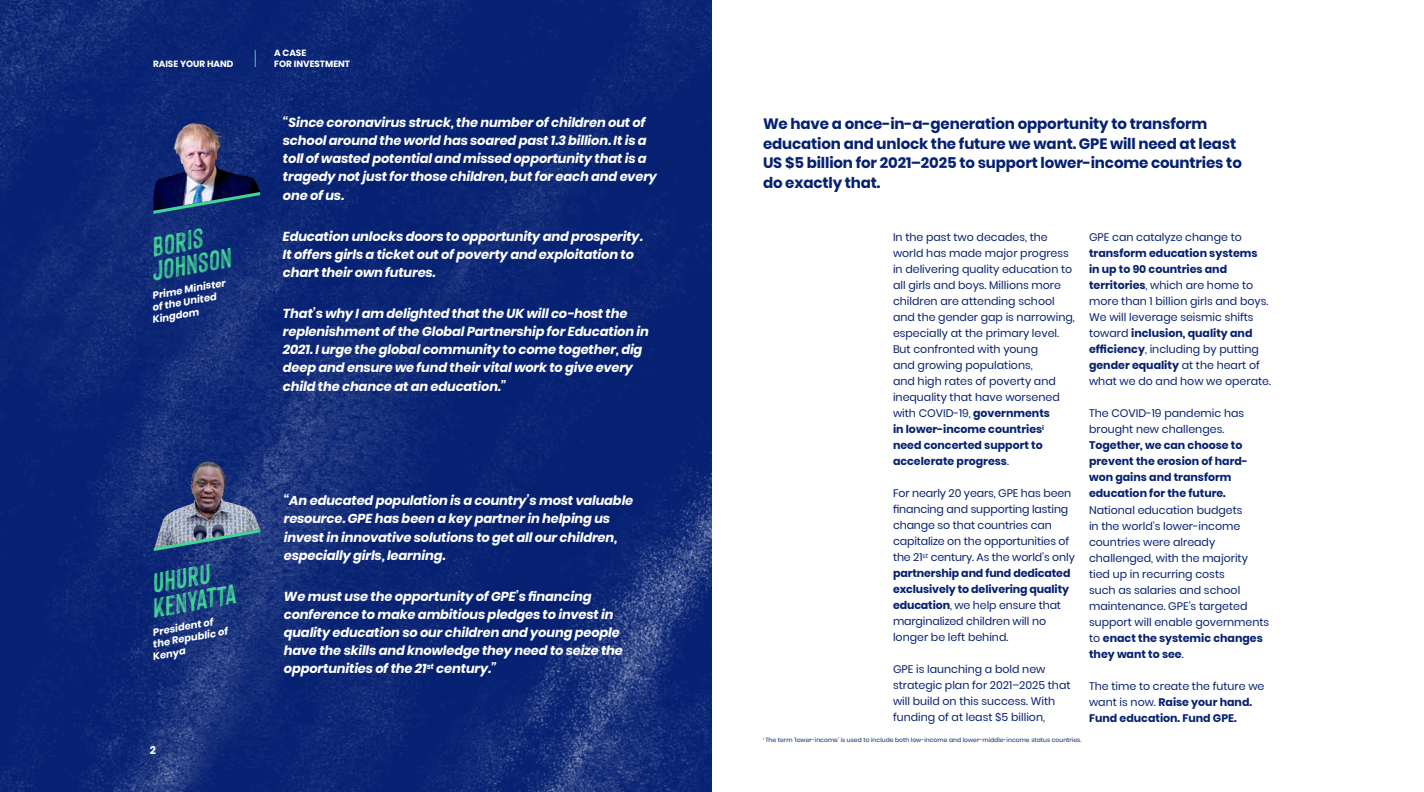
<style>
.page{position:relative;width:1424px;height:792px;background:#fff}
.page>*{position:absolute;margin:0;border:0;box-sizing:border-box;transform-origin:0 0}
.t1{font:italic 30px/24px "Hackney Personal Use Only";color:#42d696}
.t2{font:700 15px/19.5px "Poppins";letter-spacing:-.01em;color:#062172}
.t3{font:italic 700 13px/18.2px "Poppins";letter-spacing:-.01em;color:#fff}
.t4{font:11px/16px "Poppins";color:#062172}
.t5{font:700 11px/16px "Poppins";color:#062172}
.t6{font:700 11px "Poppins";color:#fff}
.t7{font:italic 700 10px/12px "Poppins";color:#fff}
.t8{font:700 9px "Poppins";color:#fff}
.t9{font:6px "Poppins";letter-spacing:.01em;color:#062172}
.s1{font-weight:700}
</style>
<div class="page">
<img style="left:0;top:0;width:712px;height:792px">
<img style="left:140px;top:119px;width:120px;height:94px">
<svg style="left:150px;top:190px;width:113px;height:26px;background:#244475"></svg>
<svg style="left:255px;top:50px;width:1px;height:17px"></svg>
<img style="left:111px;top:455px;width:170px;height:102px">
<svg style="left:151px;top:527px;width:112px;height:26px;background:#4a6a8f"></svg>
<p class="t8" style="left:274px;top:48px;width:34px">A CASE</p>
<p class="t8" style="left:153px;top:59px;width:82px">RAISE YOUR HAND</p>
<p class="t8" style="left:274px;top:59px;width:77px">FOR INVESTMENT</p>
<h1 class="t1" style="left:145px;top:235px;width:82px;rotate:-10deg">Boris<br>Johnson</h1>
<p class="t7" style="left:147px;top:290px;width:80px;text-indent:4px;rotate:-10deg">Prime Minister of the United<br>Kingdom</p>
<h1 class="t1" style="left:145px;top:572px;width:86px;rotate:-10deg">Uhuru<br>Kenyatta</h1>
<p class="t7" style="left:147px;top:627px;width:80px;text-indent:4px;rotate:-10deg">President of the Republic of<br>Kenya</p>
<p class="t6" style="left:150px;top:743px;width:8px">2</p>
<p class="t3" style="left:283px;top:113px;width:376px">“Since coronavirus struck, the number of children out of school around the world has soared past 1.3 billion. It is a toll of wasted potential and missed opportunity that is a tragedy not just for those children, but for each and every one of us.</p>
<p class="t3" style="left:283px;top:227px;width:361px">Education unlocks doors to opportunity and prosperity.<br>It offers girls a ticket out of poverty and exploitation to chart their own futures.</p>
<p class="t3" style="left:283px;top:304px;width:368px">That’s why I am delighted that the UK will co-host the replenishment of the Global Partnership for Education in 2021. I urge the global community to come together, dig deep and ensure we fund their vital work to give every child the chance at an education.”</p>
<p class="t3" style="left:284px;top:492px;width:351px">“An educated population is a country’s most valuable resource. GPE has been a key partner in helping us invest in innovative solutions to get all our children, especially girls, learning.</p>
<p class="t3" style="left:284px;top:587px;width:341px">We must use the opportunity of GPE’s financing conference to make ambitious pledges to invest in quality education so our children and young people have the skills and knowledge they need to seize the opportunities of the 21<sup>st</sup> century.”</p>
<h2 class="t2" style="left:763px;top:114px;width:480px">We have a once-in-a-generation opportunity to transform education and unlock the future we want. GPE will need at least US $5 billion for 2021–2025 to support lower-income countries to do exactly that.</h2>
<p class="t4" style="left:893px;top:230px;width:183px">In the past two decades, the world has made major progress in delivering quality education to all girls and boys. Millions more children are attending school and the gender gap is narrowing, especially at the primary level.<br>But confronted with young<br>and growing populations,<br>and high rates of poverty and inequality that have worsened with COVID-19, <span class="s1">governments<br>in lower-income countries</span><sup>i </sup><span class="s1">need concerted support to accelerate progress</span>.</p>
<p class="t4" style="left:893px;top:486px;width:183px">For nearly 20 years, GPE has been financing and supporting lasting change so that countries can capitalize on the opportunities of the 21<sup>st</sup> century. As the world’s only <span class="s1">partnership and fund dedicated exclusively to delivering quality education</span>, we help ensure that marginalized children will no longer be left behind.</p>
<p class="t4" style="left:893px;top:662px;width:179px">GPE is launching a bold new strategic plan for 2021–2025 that will build on this success. With funding of at least $5 billion,</p>
<p class="t4" style="left:1089px;top:230px;width:154px">GPE can catalyze change to</p>
<p class="t4" style="left:1089px;top:246px;width:183px"><span class="s1">transform education systems in up to 90 countries and territories</span>, which are home to more than 1 billion girls and boys.<br>We will leverage seismic shifts toward <span class="s1">inclusion, quality and efficiency</span>, including by putting <span class="s1">gender equality</span> at the heart of what we do and how we operate.</p>
<p class="t4" style="left:1089px;top:406px;width:157px">The COVID-19 pandemic has brought new challenges.</p>
<p class="t5" style="left:1089px;top:438px;width:160px">Together, we can choose to prevent the erosion of hard&shy;won gains and transform education for the future.</p>
<p class="t4" style="left:1089px;top:502px;width:182px">National education budgets<br>in the world’s lower-income countries were already challenged, with the majority tied up in recurring costs<br>such as salaries and school maintenance. GPE’s targeted support will enable governments to <span class="s1">enact the systemic changes they want to see</span>.</p>
<p class="t4" style="left:1089px;top:678px;width:177px">The time to create the future we want is now. <span class="s1">Raise your hand.<br>Fund education. Fund GPE.</span></p>
<p class="t9" style="left:763px;top:737px;width:320px"><sup>i</sup> The term ‘lower-income’ is used to include both low-income and lower-middle-income status countries.</p>
</div>
